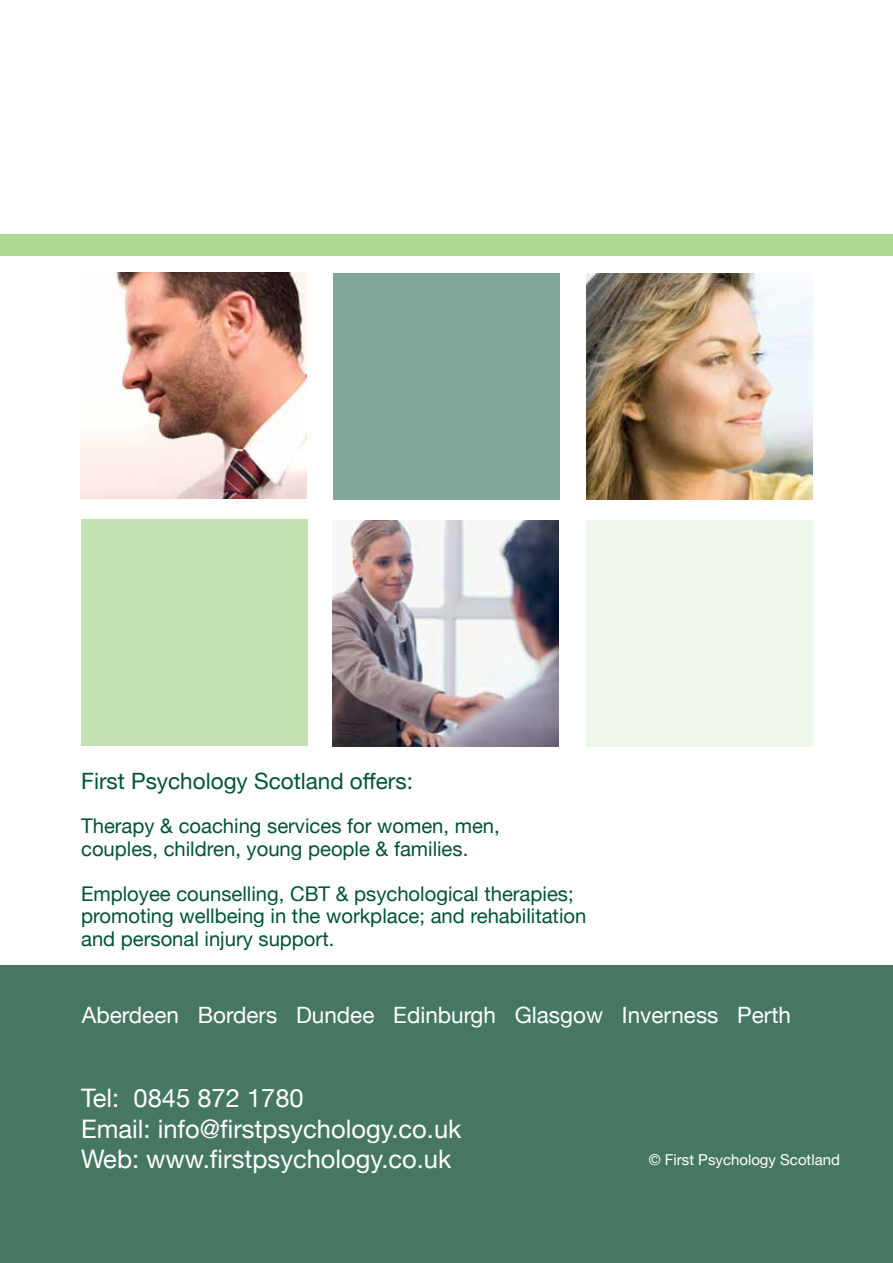
<style>
.page{position:relative;width:893px;height:1263px;background:#fff}
.page>*{position:absolute;margin:0;border:0;box-sizing:border-box;transform-origin:0 0}
.t1{font:25.5px/30.6px "Helvetica Neue";color:#fff}
.t2{font:22.5px "Helvetica Neue";color:#fff}
.t3{font:22.5px "Helvetica Neue";color:#005437}
.t4{font:20.25px/22.5px "Helvetica Neue";color:#005437}
.t5{font:15px "Helvetica Neue";color:#fff}
</style>
<div class="page">
<div style="left:0;top:965px;width:893px;height:298px;background:#467861"></div>
<div style="left:81px;top:519px;width:226px;height:227px;background:#c3e2b1"></div>
<div style="left:333px;top:274px;width:226px;height:226px;background:#82a697"></div>
<div style="left:587px;top:521px;width:226px;height:226px;background:#f0f7ec"></div>
<div style="left:0;top:234px;width:893px;height:21px;background:#afd795"></div>
<img style="left:81px;top:272px;width:226px;height:227px">
<img style="left:333px;top:521px;width:226px;height:226px">
<img style="left:586px;top:274px;width:226px;height:226px">
<p class="t3" style="left:81px;top:765px;width:333px">First Psychology Scotland offers:</p>
<p class="t4" style="left:81px;top:816px;width:420px">Therapy &amp; coaching services for women, men, couples, children, young people &amp; families.</p>
<p class="t4" style="left:81px;top:883px;width:507px">Employee counselling, CBT &amp; psychological therapies; promoting wellbeing in the workplace; and rehabilitation and personal injury support.</p>
<p class="t2" style="left:82px;top:999px;width:711px">Aberdeen Borders Dundee Edinburgh Glasgow Inverness Perth</p>
<p class="t1" style="left:81px;top:1084px;width:382px">Tel: 0845 872 1780<br>Email: info@firstpsychology.co.uk<br>Web: www.firstpsychology.co.uk</p>
<p class="t5" style="left:649px;top:1148px;width:193px">© First Psychology Scotland</p>
</div>
